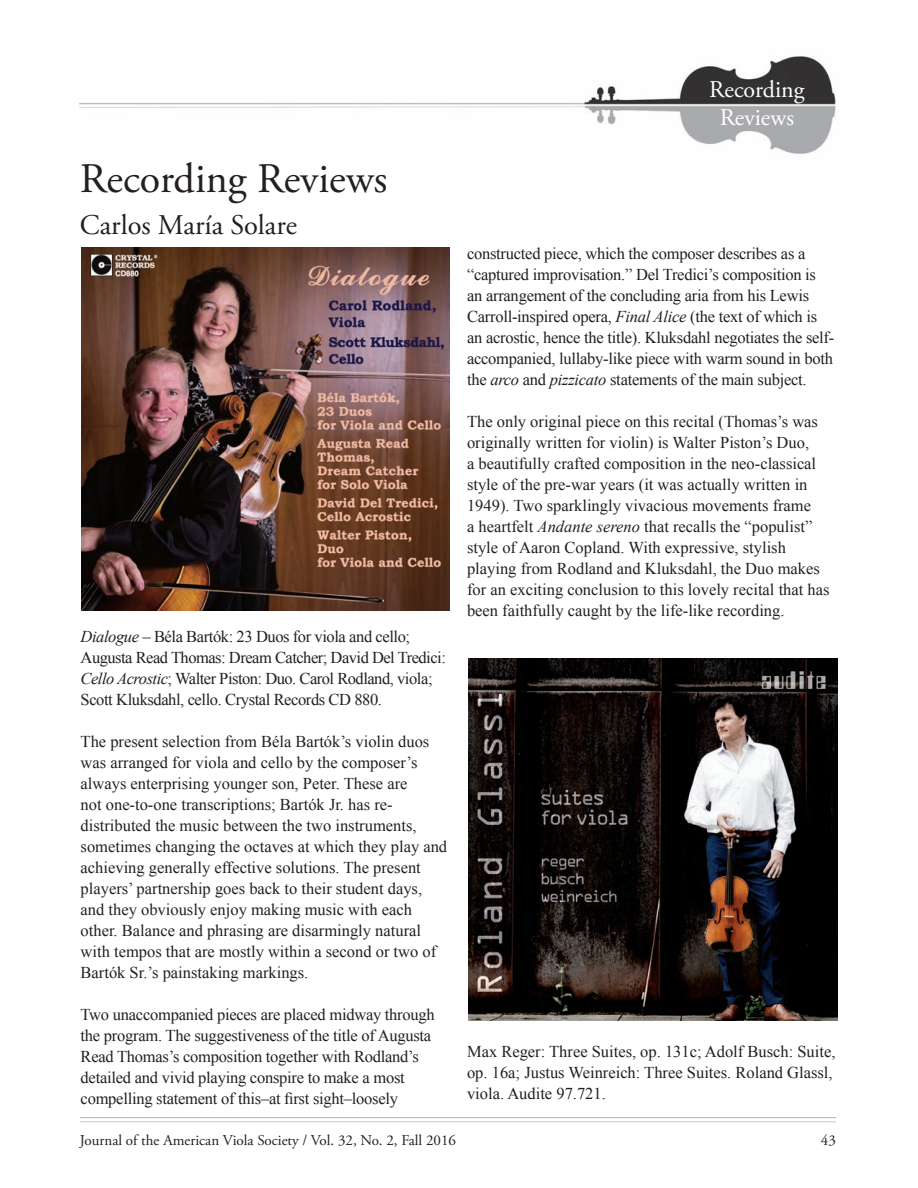
<style>
.page{position:relative;width:918px;height:1188px;background:#fff}
.page>*{position:absolute;margin:0;border:0;box-sizing:border-box;transform-origin:0 0}
.t1{font:42px "Adobe Garamond Pro";color:#231f20}
.t2{font:28.5px "Adobe Garamond Pro";color:#231f20}
.t3{font:24px/28.2px "Adobe Garamond Pro";color:#fff;text-align:center}
.t4{font:16.5px/21px "Times New Roman";color:#231f20}
.t5{font:16.5px/21px "Times New Roman";letter-spacing:-.025em;color:#231f20}
.t6{font:15px "Adobe Garamond Pro";color:#231f20}
.s1{font-style:italic}
</style>
<div class="page">
<img style="left:80px;top:56px;width:756px;height:98px">
<hr style="left:80px;top:1117px;width:756px;height:1px;background:#b2b3b7">
<hr style="left:80px;top:1121px;width:756px;height:1px;background:#c7c8ca">
<img style="left:81px;top:248px;width:368px;height:362px">
<img style="left:468px;top:658px;width:369px;height:363px">
<h1 class="t1" style="left:80px;top:154px;width:309px">Recording Reviews</h1>
<h2 class="t2" style="left:80px;top:208px;width:219px">Carlos María Solare</h2>
<p class="t5" style="left:81px;top:626px;width:367px"><span class="s1">Dialogue</span> – Béla Bartók: 23 Duos for viola and cello; Augusta Read Thomas: Dream Catcher; David Del Tredici:<br><span class="s1">Cello Acrostic</span>; Walter Piston: Duo. Carol Rodland, viola; Scott Kluksdahl, cello. Crystal Records CD 880.</p>
<p class="t4" style="left:81px;top:731px;width:368px">The present selection from Béla Bartók’s violin duos was arranged for viola and cello by the composer’s always enterprising younger son, Peter. These are<br>not one-to-one transcriptions; Bartók Jr. has re&shy;distributed the music between the two instruments, sometimes changing the octaves at which they play and achieving generally effective solutions. The present players’ partnership goes back to their student days, and they obviously enjoy making music with each other. Balance and phrasing are disarmingly natural with tempos that are mostly within a second or two of Bartók Sr.’s painstaking markings.</p>
<p class="t4" style="left:81px;top:1004px;width:356px">Two unaccompanied pieces are placed midway through the program. The suggestiveness of the title of Augusta Read Thomas’s composition together with Rodland’s detailed and vivid playing conspire to make a most compelling statement of this–at first sight–loosely</p>
<h3 class="t3" style="left:709px;top:76px;width:97px">Recording<br>Reviews</h3>
<p class="t4" style="left:467px;top:243px;width:369px">constructed piece, which the composer describes as a “captured improvisation.” Del Tredici’s composition is an arrangement of the concluding aria from his Lewis Carroll-inspired opera, <span class="s1">Final Alice</span> (the text of which is an acrostic, hence the title). Kluksdahl negotiates the self&shy;accompanied, lullaby-like piece with warm sound in both the <span class="s1">arco</span> and <span class="s1">pizzicato</span> statements of the main subject.</p>
<p class="t4" style="left:467px;top:411px;width:364px">The only original piece on this recital (Thomas’s was originally written for violin) is Walter Piston’s Duo,<br>a beautifully crafted composition in the neo-classical style of the pre-war years (it was actually written in 1949). Two sparklingly vivacious movements frame<br>a heartfelt <span class="s1">Andante sereno</span> that recalls the “populist” style of Aaron Copland. With expressive, stylish playing from Rodland and Kluksdahl, the Duo makes for an exciting conclusion to this lovely recital that has been faithfully caught by the life-like recording.</p>
<p class="t4" style="left:467px;top:1041px;width:370px">Max Reger: Three Suites, op. 131c; Adolf Busch: Suite, op. 16a; Justus Weinreich: Three Suites. Roland Glassl, viola. Audite 97.721.</p>
<p class="t6" style="left:80px;top:1131px;width:378px">Journal of the American Viola Society / Vol. 32, No. 2, Fall 2016</p>
<p class="t6" style="left:821px;top:1131px;width:16px">43</p>
</div>
